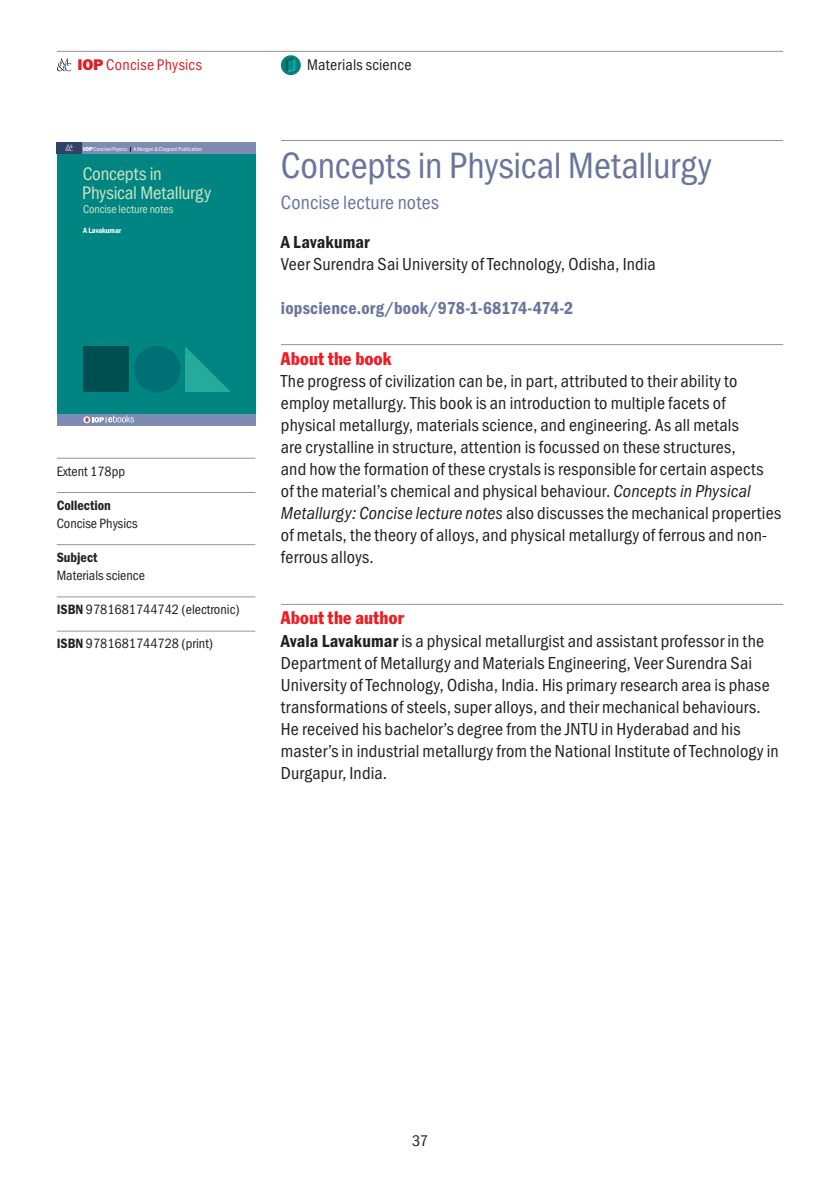
<style>
.page{position:relative;width:840px;height:1191px;background:#fff}
.page>*{position:absolute;margin:0;border:0;box-sizing:border-box;transform-origin:0 0}
.t1{font:38px "Franklin Got Cd Io P";letter-spacing:-.005em;color:#6a759d}
.t2{font:20px "Franklin Got Cd Io P";letter-spacing:.01em;color:#6a759d}
.t3{font:18.8px/19.6px "Franklin Got Cd Io P";letter-spacing:-.01em;color:#cde5c1}
.t4{font:18px/22px "Franklin Got Cd Io P";letter-spacing:.01em;color:#231f20}
.t5{font:600 18px "Franklin Got Cd Io P";letter-spacing:.01em;color:#6a759d}
.t6{font:condensed 18px "Franklin Gothic";letter-spacing:.02em;color:#ee1d23}
.t7{font:600 18px "Franklin Got Cd Io P";letter-spacing:.01em;color:#231f20}
.t8{font:16px "Franklin Got Cd Io P";letter-spacing:.015em;color:#231f20}
.t9{font:16px "Franklin Got Cd Io P";letter-spacing:.015em;color:#da2128}
.t10{font:14px "Franklin Got Cd Io P";color:#231f20}
.t11{font:600 14px "Franklin Got Cd Io P";color:#231f20}
.t12{font:11.8px "Franklin Got Cd Io P";letter-spacing:-.005em;color:#cde5c1}
.t13{font:600 7.8px "Franklin Got Cd Io P";color:#fff}
.t14{font:5.8px "Franklin Got Cd Io P";letter-spacing:-.005em;color:#fff}
.s1{font-family:"Franklin Got Md Io P";font-weight:800}
.s2{font-weight:600}
.s3{font-style:italic}
</style>
<div class="page">
<svg style="left:57px;top:58px;width:14px;height:13px"></svg>
<hr style="left:57px;top:51px;width:725px;height:1px;background:#939598">
<hr style="left:57px;top:458px;width:198px;height:1px;background:#939598">
<hr style="left:57px;top:492px;width:198px;height:1px;background:#939598">
<hr style="left:57px;top:544px;width:198px;height:1px;background:#939598">
<hr style="left:57px;top:596px;width:198px;height:1px;background:#939598">
<hr style="left:57px;top:631px;width:198px;height:1px;background:#939598">
<hr style="left:281px;top:140px;width:501px;height:1px;background:#939598">
<hr style="left:281px;top:344px;width:501px;height:1px;background:#939598">
<hr style="left:281px;top:604px;width:501px;height:1px;background:#939598">
<div style="left:57px;top:142px;width:198px;height:283px;background:#008583"></div>
<div style="left:57px;top:414px;width:198px;height:11px;background:#7e8bb2"></div>
<svg style="left:85px;top:415px;width:49px;height:8px"></svg>
<div style="left:57px;top:142px;width:198px;height:11px;background:#7e8bb2"></div>
<div style="left:57px;top:142px;width:25px;height:11px;background:#344166"></div>
<svg style="left:65px;top:144px;width:8px;height:7px"></svg>
<div style="left:83px;top:346px;width:46px;height:46px;background:#004f50"></div>
<svg style="left:185px;top:347px;width:46px;height:45px"></svg>
<div style="left:134px;top:346px;width:46px;height:46px;background:#007077;border-radius:50%"></div>
<svg style="left:281px;top:55px;width:19px;height:20px"></svg>
<svg style="left:286px;top:58px;width:9px;height:14px"></svg>
<p class="t9" style="left:78px;top:56px;width:126px"><span class="s1">IOP</span> Concise Physics</p>
<p class="t14" style="left:83px;top:146px;width:120px"><span class="s1">IOP</span> Concise Physics A Morgan &amp; Claypool Publication</p>
<p class="t3" style="left:82px;top:164px;width:130px">Concepts in<br>Physical Metallurgy</p>
<p class="t12" style="left:83px;top:203px;width:92px">Concise lecture notes</p>
<p class="t13" style="left:83px;top:225px;width:40px">A Lavakumar</p>
<p class="t10" style="left:57px;top:463px;width:70px">Extent 178pp</p>
<p class="t11" style="left:57px;top:497px;width:56px">Collection</p>
<p class="t10" style="left:57px;top:515px;width:82px">Concise Physics</p>
<p class="t11" style="left:57px;top:549px;width:42px">Subject</p>
<p class="t10" style="left:57px;top:567px;width:90px">Materials science</p>
<p class="t10" style="left:57px;top:601px;width:184px"><span class="s2">ISBN</span> 9781681744742 (electronic)</p>
<p class="t10" style="left:57px;top:636px;width:158px"><span class="s2">ISBN</span> 9781681744728 (print)</p>
<p class="t8" style="left:307px;top:56px;width:106px">Materials science</p>
<h1 class="t1" style="left:281px;top:144px;width:432px">Concepts in Physical Metallurgy</h1>
<p class="t2" style="left:281px;top:191px;width:159px">Concise lecture notes</p>
<p class="t7" style="left:281px;top:232px;width:90px">A Lavakumar</p>
<p class="t4" style="left:281px;top:253px;width:376px">Veer Surendra Sai University of Technology, Odisha, India</p>
<p class="t5" style="left:281px;top:298px;width:293px">iopscience.org/book/978-1-68174-474-2</p>
<p class="t6" style="left:281px;top:347px;width:112px">About the book</p>
<p class="t4" style="left:281px;top:370px;width:501px">The progress of civilization can be, in part, attributed to their ability to employ metallurgy. This book is an introduction to multiple facets of physical metallurgy, materials science, and engineering. As all metals<br>are crystalline in structure, attention is focussed on these structures,<br>and how the formation of these crystals is responsible for certain aspects<br>of the material’s chemical and physical behaviour. <span class="s3">Concepts in Physical Metallurgy: Concise lecture notes</span> also discusses the mechanical properties of metals, the theory of alloys, and physical metallurgy of ferrous and non&shy;ferrous alloys.</p>
<p class="t6" style="left:281px;top:607px;width:125px">About the author</p>
<p class="t4" style="left:281px;top:629px;width:499px"><span class="s2">Avala Lavakumar</span> is a physical metallurgist and assistant professor in the Department of Metallurgy and Materials Engineering, Veer Surendra Sai University of Technology, Odisha, India. His primary research area is phase transformations of steels, super alloys, and their mechanical behaviours.<br>He received his bachelor’s degree from the JNTU in Hyderabad and his master’s in industrial metallurgy from the National Institute of Technology in Durgapur, India.</p>
<p class="t8" style="left:412px;top:1132px;width:17px">37</p>
</div>
